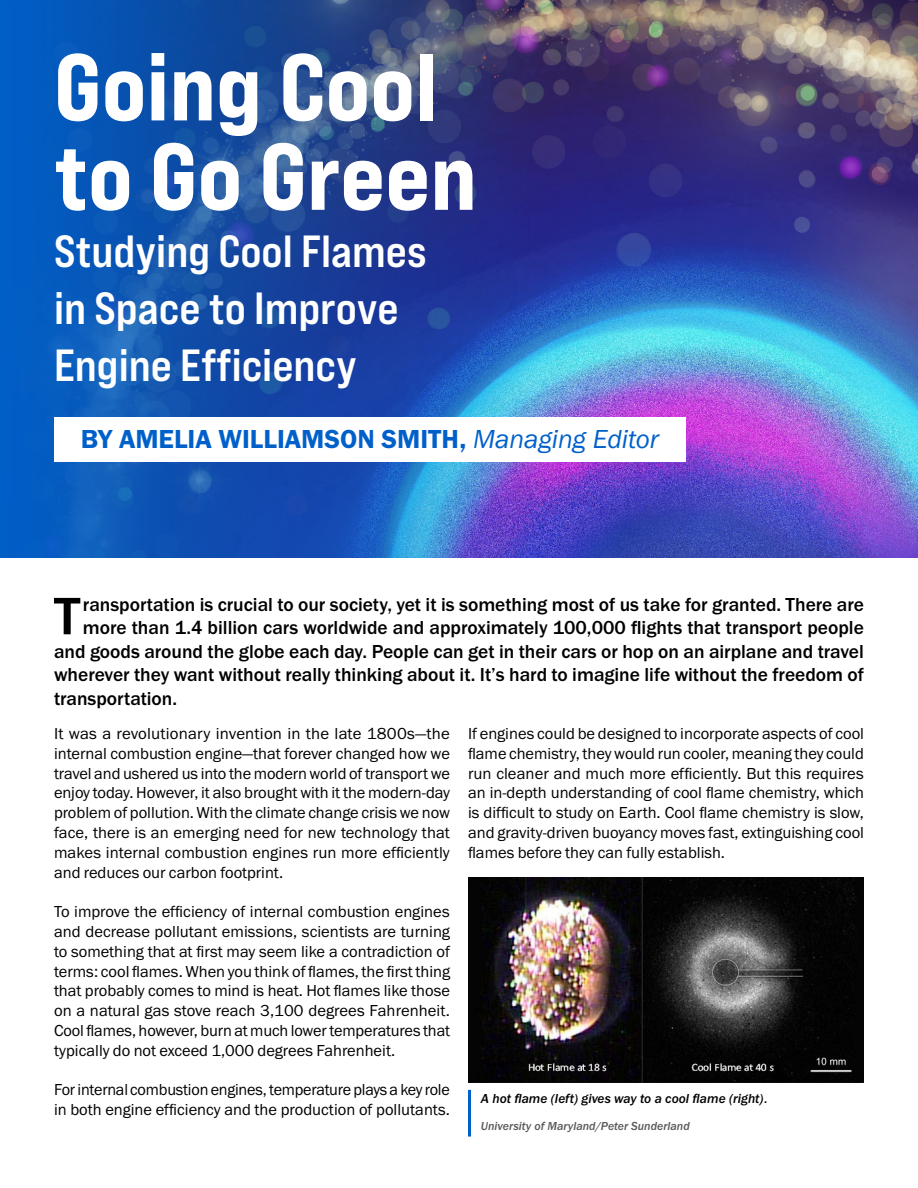
<style>
.page{position:relative;width:918px;height:1188px;background:#fff}
.page>*{position:absolute;margin:0;border:0;box-sizing:border-box;transform-origin:0 0}
.t1{font:94.5px/89.4px "Bebas Neue Pro Exp Eb";color:#fff}
.t2{font:500 54.6px "Franklin Gothic URW";color:#000}
.t3{font:45px/57px "Bebas Neue Pro Exp Bd";color:#fff}
.t4{font:27px "Franklin Gothic URW Dem";color:#0060ca}
.t5{font:500 19.5px "Franklin Gothic URW";color:#000}
.t6{font:16.5px/19.8px "Franklin Gothic URW Boo";color:#000101;text-align:justify}
.t7{font:13.5px "Franklin Gothic URW Med Ita";color:#000}
.t8{font:12px "Franklin Gothic URW Med Ita";color:#58595b}
.s1{font-family:"Franklin Gothic URW Boo Ita"}
</style>
<div class="page">
<img style="left:630px;top:0;width:288px;height:557px">
<img style="left:0;top:0;width:630px;height:557px">
<div style="left:54px;top:417px;width:632px;height:44px;background:#fff"></div>
<img style="left:468px;top:878px;width:396px;height:204px">
<hr style="left:468px;top:1090px;width:3px;height:47px;background:#0060ca">
<h1 class="t1" style="left:54px;top:41px;width:424px">Going Cool to Go Green</h1>
<h3 class="t3" style="left:54px;top:222px;width:374px">Studying Cool Flames in Space to Improve<br>Engine Efficiency</h3>
<h3 class="t4" style="left:81px;top:422px;width:580px">BY AMELIA WILLIAMSON SMITH, <span class="s1">Managing Editor</span></h3>
<h2 class="t2" style="left:54px;top:582px;width:28px">T</h2>
<p class="t5" style="left:83px;top:592px;width:783px">ransportation is crucial to our society, yet it is something most of us take for granted. There are</p>
<p class="t5" style="left:83px;top:616px;width:782px">more than 1.4 billion cars worldwide and approximately 100,000 flights that transport people</p>
<p class="t5" style="left:54px;top:639px;width:811px">and goods around the globe each day. People can get in their cars or hop on an airplane and travel</p>
<p class="t5" style="left:54px;top:663px;width:812px">wherever they want without really thinking about it. It’s hard to imagine life without the freedom of</p>
<p class="t5" style="left:54px;top:686px;width:125px">transportation.</p>
<p class="t6" style="left:54px;top:723px;width:398px">It was a revolutionary invention in the late 1800s—the internal combustion engine—that forever changed how we travel and ushered us into the modern world of transport we enjoy today. However, it also brought with it the modern-day problem of pollution. With the climate change crisis we now face, there is an emerging need for new technology that makes internal combustion engines run more efficiently and reduces our carbon footprint.</p>
<p class="t6" style="left:54px;top:901px;width:398px">To improve the efficiency of internal combustion engines and decrease pollutant emissions, scientists are turning to something that at first may seem like a contradiction of terms: cool flames. When you think of flames, the first thing that probably comes to mind is heat. Hot flames like those on a natural gas stove reach 3,100 degrees Fahrenheit.<br>Cool flames, however, burn at much lower temperatures that typically do not exceed 1,000 degrees Fahrenheit.</p>
<p class="t6" style="left:54px;top:1080px;width:398px">For internal combustion engines, temperature plays a key role in both engine efficiency and the production of pollutants.</p>
<p class="t6" style="left:468px;top:723px;width:398px">If engines could be designed to incorporate aspects of cool flame chemistry, they would run cooler, meaning they could run cleaner and much more efficiently. But this requires an in-depth understanding of cool flame chemistry, which is difficult to study on Earth. Cool flame chemistry is slow, and gravity-driven buoyancy moves fast, extinguishing cool flames before they can fully establish.</p>
<p class="t7" style="left:481px;top:1091px;width:288px">A hot flame (left) gives way to a cool flame (right).</p>
<p class="t8" style="left:481px;top:1119px;width:210px">University of Maryland/Peter Sunderland</p>
</div>
